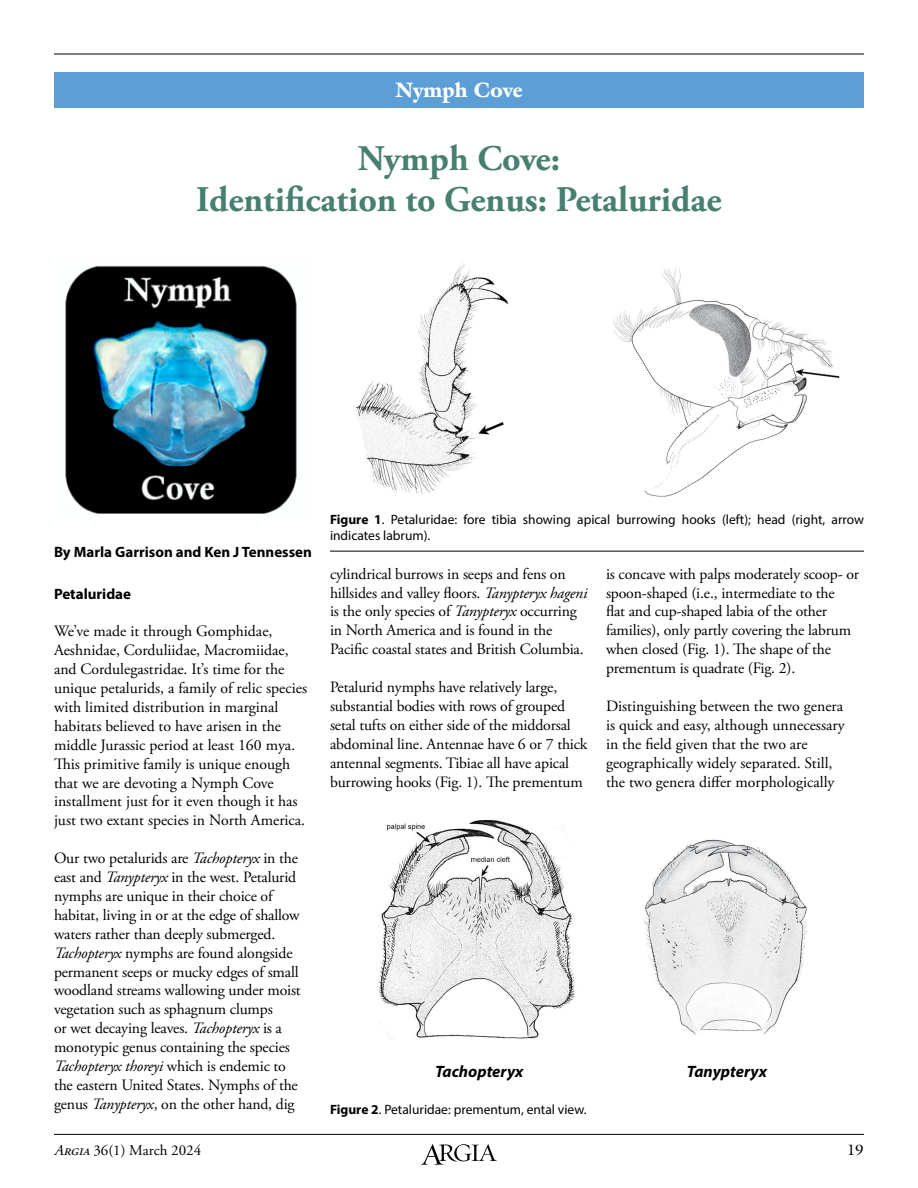
<style>
.page{position:relative;width:918px;height:1188px;background:#fff}
.page>*{position:absolute;margin:0;border:0;box-sizing:border-box;transform-origin:0 0}
.Title__green__22_pt{font:700 36px/41.4px "Adobe Garamond Pro";color:#477f70;text-align:center}
.t1{font:900 21px "Galliard Pro";color:#fff}
.Figure_Caption{font:italic 700 16.5px "Myriad Pro";color:#000}
.Body{font:15.75px/18.9px "Adobe Garamond Pro";letter-spacing:-.01em;color:#000}
.By_Line{font:700 15px "Myriad Pro";color:#000}
.t2{font:15px "Adobe Garamond Pro";color:#000}
.t3{font:15px "Galliard Pro";color:#000}
.Figure_Caption-2{font:13.5px/16.2px "Myriad Pro";color:#000}
.s1{font-style:italic}
.s2{font-weight:700}
</style>
<div class="page">
<hr style="left:54px;top:1134px;width:810px;height:1px;background:#000">
<svg style="left:421px;top:1144px;width:76px;height:21px"></svg>
<hr style="left:54px;top:54px;width:810px;height:1px;background:#000">
<div style="left:54px;top:72px;width:810px;height:36px;background:#5c9fd6"></div>
<img style="left:65px;top:265px;width:232px;height:249px">
<img style="left:355px;top:263px;width:485px;height:234px">
<hr style="left:330px;top:551px;width:534px;height:1px;background:#000">
<img style="left:379px;top:819px;width:429px;height:220px">
<h2 class="t1" style="left:395px;top:76px;width:129px">Nymph Cove</h2>
<p class="Title__green__22_pt" style="left:196px;top:139px;width:527px">Nymph Cove:<br>Identification to Genus: Petaluridae</p>
<p class="By_Line" style="left:54px;top:542px;width:260px">By Marla Garrison and Ken J Tennessen</p>
<p class="By_Line" style="left:54px;top:584px;width:79px">Petaluridae</p>
<p class="Body" style="left:54px;top:622px;width:255px">We’ve made it through Gomphidae, Aeshnidae, Corduliidae, Macromiidae, and Cordulegastridae. It’s time for the unique petalurids, a family of relic species with limited distribution in marginal habitats believed to have arisen in the middle Jurassic period at least 160 mya.<br>This primitive family is unique enough that we are devoting a Nymph Cove installment just for it even though it has just two extant species in North America.</p>
<p class="Body" style="left:54px;top:849px;width:248px">Our two petalurids are <span class="s1">Tachopteryx</span> in the east and <span class="s1">Tanypteryx</span> in the west. Petalurid nymphs are unique in their choice of habitat, living in or at the edge of shallow waters rather than deeply submerged.<br><span class="s1">Tachopteryx</span> nymphs are found alongside permanent seeps or mucky edges of small woodland streams wallowing under moist vegetation such as sphagnum clumps<br>or wet decaying leaves. <span class="s1">Tachopteryx</span> is a monotypic genus containing the species <span class="s1">Tachopteryx thoreyi</span> which is endemic to the eastern United States. Nymphs of the genus <span class="s1">Tanypteryx</span>, on the other hand, dig</p>
<p class="Figure_Caption-2" style="left:330px;top:511px;width:536px"><span class="s2">Figure 1</span>. Petaluridae: fore tibia showing apical burrowing hooks (left); head (right, arrow indicates labrum).</p>
<p class="Body" style="left:330px;top:565px;width:259px">cylindrical burrows in seeps and fens on hillsides and valley floors. <span class="s1">Tanypteryx hageni </span>is the only species of <span class="s1">Tanypteryx</span> occurring in North America and is found in the Pacific coastal states and British Columbia.</p>
<p class="Body" style="left:330px;top:678px;width:259px">Petalurid nymphs have relatively large, substantial bodies with rows of grouped setal tufts on either side of the middorsal abdominal line. Antennae have 6 or 7 thick antennal segments. Tibiae all have apical burrowing hooks (Fig. 1). The prementum</p>
<p class="Body" style="left:606px;top:565px;width:255px">is concave with palps moderately scoop- or spoon-shaped (i.e., intermediate to the<br>flat and cup-shaped labia of the other families), only partly covering the labrum when closed (Fig. 1). The shape of the prementum is quadrate (Fig. 2).</p>
<p class="Body" style="left:606px;top:697px;width:240px">Distinguishing between the two genera is quick and easy, although unnecessary in the field given that the two are geographically widely separated. Still, the two genera differ morphologically</p>
<p class="Figure_Caption" style="left:435px;top:1060px;width:90px">Tachopteryx</p>
<p class="Figure_Caption" style="left:687px;top:1060px;width:81px">Tanypteryx</p>
<p class="Figure_Caption-2" style="left:330px;top:1101px;width:258px"><span class="s2">Figure 2</span>. Petaluridae: prementum, ental view.</p>
<p class="t2" style="left:54px;top:1141px;width:149px"><span class="s1">ARGIA</span>36(1) March 2024</p>
<p class="t3" style="left:847px;top:1140px;width:18px">19</p>
</div>
